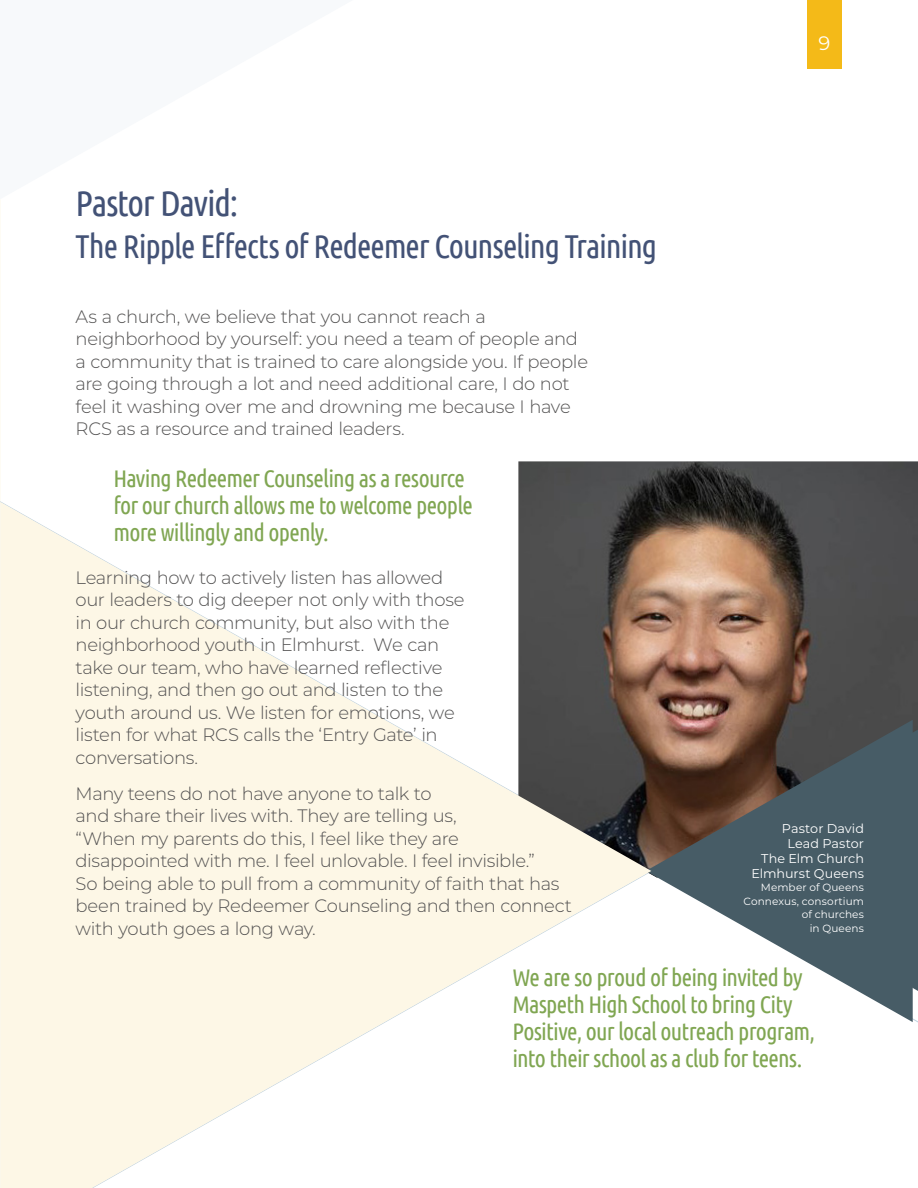
<style>
.page{position:relative;width:918px;height:1188px;background:#fff}
.page>*{position:absolute;margin:0;border:0;box-sizing:border-box;transform-origin:0 0}
.rcs-page-title{font:36px "Ubuntu Condensed";letter-spacing:-.035em;color:#435276}
.rcs-page-title-2{font:33px "Ubuntu Condensed";letter-spacing:-.035em;color:#435276}
.rcs-page-title-3{font:24px/27px "Ubuntu Condensed";letter-spacing:-.03em;color:#80a652}
.t1{font:19.5px "Montserrat";color:#fff}
.rcs-body-copy{font:300 18px/22.5px "Montserrat";letter-spacing:-.02em;color:#535252}
.rcs-page-subtitle{font:12.75px/15px "Montserrat";letter-spacing:.005em;color:#fff;text-align:right}
.rcs-page-subtitle-2{font:10.5px/13.5px "Montserrat";letter-spacing:.01em;color:#fff;text-align:right}
</style>
<div class="page">
<img style="left:518px;top:461px;width:400px;height:417px">
<svg style="left:651px;top:720px;width:262px;height:302px;fill:#475c66"></svg>
<svg style="left:0;top:502px;width:651px;height:686px;fill:#fdf7e6"></svg>
<div style="left:808px;top:0;width:34px;height:68px;background:#f4ba18"></div>
<p class="rcs-page-title" style="left:76px;top:181px;width:164px">Pastor David:</p>
<p class="rcs-page-title-2" style="left:76px;top:226px;width:583px">The Ripple Effects of Redeemer Counseling Training</p>
<p class="rcs-body-copy" style="left:76px;top:304px;width:514px">As a church, we believe that you cannot reach a neighborhood by yourself: you need a team of people and a community that is trained to care alongside you. If people are going through a lot and need additional care, I do not feel it washing over me and drowning me because I have RCS as a resource and trained leaders.</p>
<p class="rcs-page-title-3" style="left:113px;top:464px;width:361px">Having Redeemer Counseling as a resource for our church allows me to welcome people more willingly and openly.</p>
<p class="rcs-body-copy" style="left:76px;top:565px;width:391px">Learning how to actively listen has allowed our leaders to dig deeper not only with those in our church community, but also with the neighborhood youth in Elmhurst. We can take our team, who have learned reflective listening, and then go out and listen to the youth around us. We listen for emotions, we listen for what RCS calls the ‘Entry Gate’ in conversations.</p>
<p class="rcs-body-copy" style="left:76px;top:781px;width:498px">Many teens do not have anyone to talk to<br>and share their lives with. They are telling us,<br>“When my parents do this, I feel like they are disappointed with me. I feel unlovable. I feel invisible.”<br>So being able to pull from a community of faith that has been trained by Redeemer Counseling and then connect with youth goes a long way.</p>
<p class="t1" style="left:819px;top:29px;width:13px">9</p>
<p class="rcs-page-subtitle" style="left:782px;top:820px;width:84px">Pastor David</p>
<p class="rcs-page-subtitle" style="left:761px;top:835px;width:104px">Lead Pastor<br>The Elm Church</p>
<p class="rcs-page-subtitle" style="left:751px;top:865px;width:114px">Elmhurst Queens</p>
<p class="rcs-page-subtitle-2" style="left:743px;top:880px;width:122px">Member of Queens<br>Connexus, consortium of churches<br>in Queens</p>
<p class="rcs-page-title-3" style="left:512px;top:963px;width:304px">We are so proud of being invited by Maspeth High School to bring City Positive, our local outreach program, into their school as a club for teens.</p>
</div>
